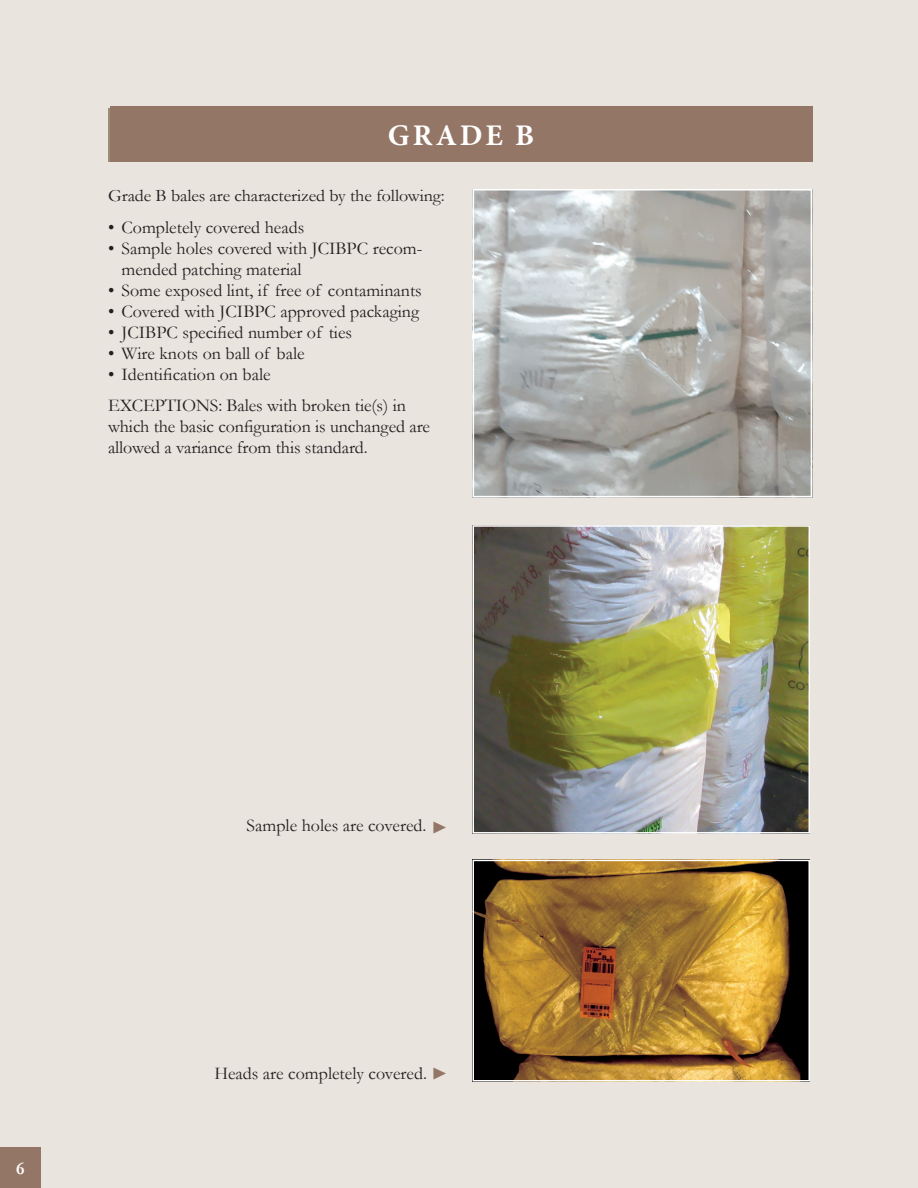
<style>
.page{position:relative;width:918px;height:1188px;background:#e9e4de}
.page>*{position:absolute;margin:0;border:0;box-sizing:border-box;transform-origin:0 0}
.t1{font:700 30px "Minion Pro";letter-spacing:.1em;color:#fff}
.t2{font:25.5px "Minion Pro";color:#947666}
.t3{font:18px/21px "Garamond";color:#231f20}
.t4{font:700 18px "Garamond";color:#fff}
.t5{font:17.25px "Garamond";letter-spacing:-.005em;color:#231f20;scale:1.04 1}
</style>
<div class="page">
<img style="left:475px;top:863px;width:332px;height:216px">
<div style="left:472px;top:860px;width:338px;height:222px;border:2px solid #fff"></div>
<img style="left:475px;top:528px;width:332px;height:303px">
<div style="left:472px;top:525px;width:338px;height:309px;border:2px solid #fff"></div>
<img style="left:476px;top:192px;width:333px;height:302px">
<div style="left:473px;top:189px;width:339px;height:308px;border:2px solid #fff"></div>
<div style="left:108px;top:108px;width:702px;height:54px;background:#958e79"></div>
<div style="left:110px;top:106px;width:702px;height:55px;background:#947666"></div>
<div style="left:0;top:1148px;width:40px;height:40px;background:#947666"></div>
<h1 class="t1" style="left:388px;top:114px;width:148px">GRADE B</h1>
<p class="t5" style="left:108px;top:184px;width:325px">Grade B bales are characterized by the following:</p>
<p class="t3" style="left:108px;top:216px;width:198px">• Completely covered heads</p>
<p class="t3" style="left:122px;top:237px;width:302px;text-indent:-14px">• Sample holes covered with JCIBPC recom&shy;mended patching material</p>
<p class="t3" style="left:108px;top:279px;width:315px">• Some exposed lint, if free of contaminants</p>
<p class="t3" style="left:108px;top:300px;width:313px">• Covered with JCIBPC approved packaging</p>
<p class="t3" style="left:108px;top:321px;width:246px">• JCIBPC specified number of ties</p>
<p class="t3" style="left:108px;top:342px;width:198px">• Wire knots on ball of bale</p>
<p class="t3" style="left:108px;top:358px;width:299px;line-height:31.8px">• Identification on bale<br>EXCEPTIONS: Bales with broken tie(s) in</p>
<p class="t3" style="left:108px;top:416px;width:324px">which the basic configuration is unchanged are allowed a variance from this standard.</p>
<p class="t4" style="left:16px;top:1156px;width:10px">6</p>
<p class="t3" style="left:247px;top:815px;width:181px">Sample holes are covered.</p>
<h2 class="t2" style="left:447px;top:846px;width:17px;rotate:-180deg">◀</h2>
<p class="t3" style="left:214px;top:1062px;width:214px">Heads are completely covered.</p>
<h2 class="t2" style="left:447px;top:1092px;width:17px;rotate:-180deg">◀</h2>
</div>
